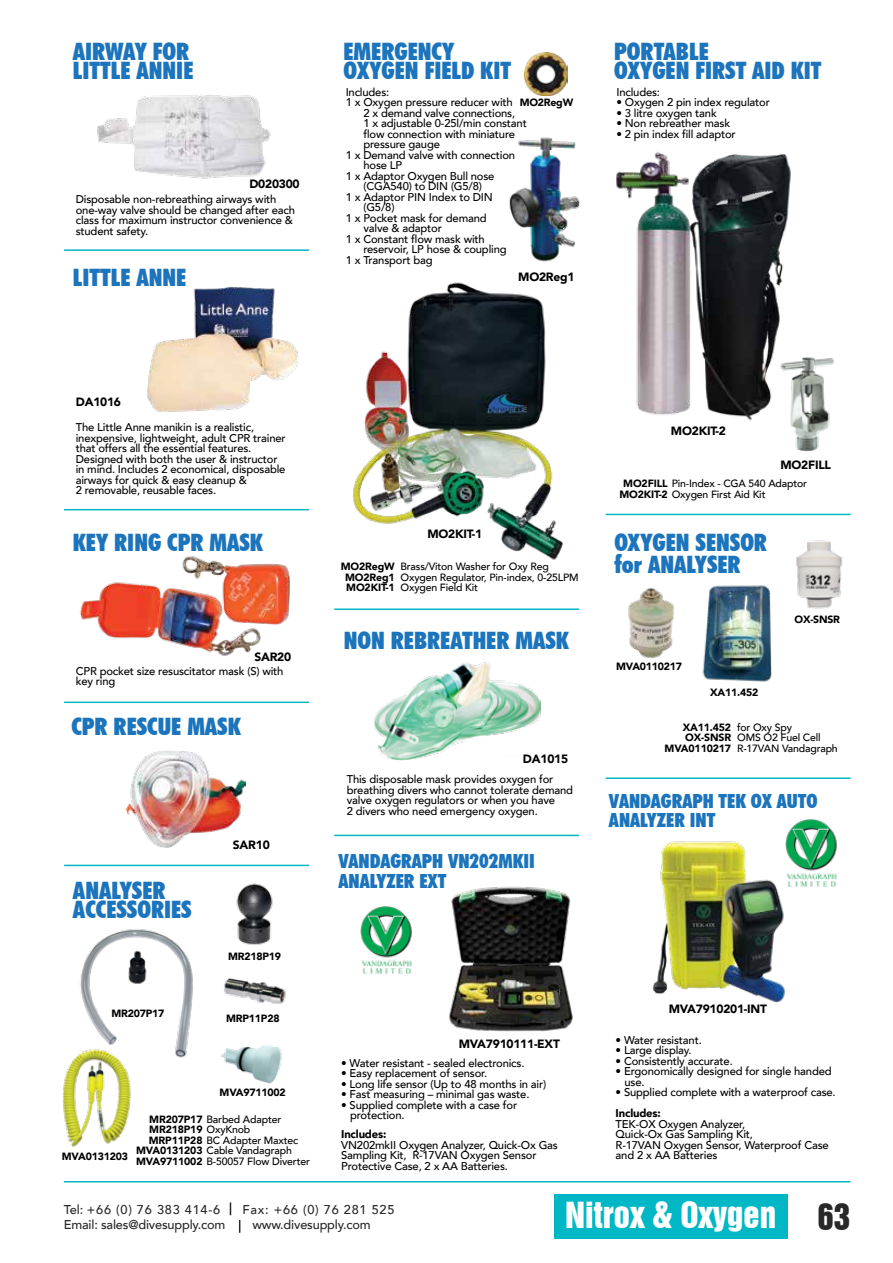
<style>
.page{position:relative;width:893px;height:1263px;background:#fff}
.page>*{position:absolute;margin:0;border:0;box-sizing:border-box;transform-origin:0 0}
.t1{font:33px "Swiss 921 BT Regular A";color:#fff}
.t2{font:900 condensed 24px/19.5px "Futura BT";color:#1c75bc}
.t3{font:900 condensed 19.5px/19.5px "Futura BT";color:#1c75bc}
.t4{font:500 12.75px "Avenir LT";letter-spacing:-.015em;color:#292829}
.t5{font:500 12.75px "Avenir LT";letter-spacing:.06em;color:#292829}
.t6{font:900 12px "Avenir LT";letter-spacing:-.02em;color:#000}
.t7{font:500 11.25px/10.5px "Avenir LT";letter-spacing:-.015em;color:#000}
.t8{font:900 11.25px "Avenir LT";letter-spacing:-.015em;color:#000}
.t9{font:500 10.5px/10.5px "Avenir LT";letter-spacing:-.015em;color:#000}
.t10{font:900 10.5px/10.5px "Avenir LT";letter-spacing:-.02em;color:#000;text-align:center}
.s1{font-weight:900}
.s2{font-weight:500}
.s3{color:#292829}
</style>
<div class="page">
<div style="left:554px;top:1194px;width:234px;height:44px;background:#00b7c6"></div>
<hr style="left:64px;top:1181px;width:786px;height:1px;background:#00b7c6">
<svg style="left:230px;top:1202px;width:1px;height:13px"></svg>
<svg style="left:239px;top:1220px;width:1px;height:13px"></svg>
<img style="left:97px;top:95px;width:174px;height:84px">
<img style="left:80px;top:556px;width:210px;height:100px">
<img style="left:374px;top:662px;width:166px;height:98px">
<img style="left:352px;top:282px;width:211px;height:278px">
<img style="left:525px;top:52px;width:43px;height:43px">
<img style="left:616px;top:151px;width:175px;height:270px">
<img style="left:779px;top:353px;width:55px;height:99px">
<img style="left:236px;top:883px;width:37px;height:62px">
<img style="left:80px;top:929px;width:113px;height:129px">
<img style="left:224px;top:977px;width:62px;height:27px">
<img style="left:796px;top:540px;width:47px;height:69px">
<img style="left:702px;top:585px;width:70px;height:97px">
<img style="left:147px;top:287px;width:151px;height:125px">
<img style="left:126px;top:750px;width:120px;height:97px">
<img style="left:509px;top:137px;width:71px;height:125px">
<img style="left:221px;top:1045px;width:61px;height:39px">
<img style="left:628px;top:587px;width:46px;height:71px">
<img style="left:653px;top:841px;width:133px;height:162px">
<img style="left:449px;top:886px;width:124px;height:146px">
<img style="left:62px;top:1043px;width:71px;height:104px">
<img style="left:360px;top:906px;width:52px;height:68px">
<img style="left:783px;top:819px;width:54px;height:71px">
<hr style="left:64px;top:249px;width:245px;height:2px;background:#00b7c6">
<hr style="left:334px;top:608px;width:245px;height:2px;background:#00b7c6">
<hr style="left:606px;top:514px;width:245px;height:1px;background:#00b7c6">
<hr style="left:606px;top:777px;width:245px;height:2px;background:#00b7c6">
<hr style="left:334px;top:835px;width:245px;height:1px;background:#00b7c6">
<hr style="left:64px;top:509px;width:245px;height:1px;background:#00b7c6">
<hr style="left:64px;top:701px;width:245px;height:2px;background:#00b7c6">
<hr style="left:64px;top:865px;width:245px;height:1px;background:#00b7c6">
<h2 class="t2" style="left:73px;top:41px;width:122px">AIRWAY FOR<br>LITTLE ANNIE</h2>
<p class="t6" style="left:249px;top:177px;width:52px">D020300</p>
<p class="t7" style="left:76px;top:195px;width:221px">Disposable non-rebreathing airways with one-way valve should be changed after each class for maximum instructor convenience &amp; student safety.</p>
<h2 class="t2" style="left:73px;top:268px;width:115px">LITTLE ANNE</h2>
<h2 class="t2" style="left:343px;top:41px;width:169px">EMERGENCY<br>OXYGEN FIELD KIT</h2>
<h2 class="t2" style="left:614px;top:41px;width:209px">PORTABLE<br>OXYGEN FIRST AID KIT</h2>
<p class="t7" style="left:346px;top:87px;width:45px">Includes:</p>
<p class="t7" style="left:346px;top:97px;width:169px">1 x Oxygen pressure reducer with</p>
<p class="t7" style="left:363px;top:108px;width:153px">2 x demand valve connections,</p>
<p class="t7" style="left:363px;top:118px;width:165px">1 x adjustable 0-25l/min constant</p>
<p class="t7" style="left:363px;top:129px;width:153px">flow connection with miniature</p>
<p class="t7" style="left:363px;top:139px;width:78px">pressure gauge</p>
<p class="t7" style="left:346px;top:150px;width:171px">1 x Demand valve with connection</p>
<p class="t7" style="left:363px;top:160px;width:40px">hose LP</p>
<p class="t7" style="left:346px;top:171px;width:150px">1 x Adaptor Oxygen Bull nose</p>
<p class="t7" style="left:363px;top:181px;width:120px">(CGA540) to DIN (G5/8)</p>
<p class="t7" style="left:346px;top:192px;width:149px">1 x Adaptor PIN Index to DIN</p>
<p class="t7" style="left:363px;top:202px;width:33px">(G5/8)</p>
<p class="t7" style="left:346px;top:213px;width:143px">1 x Pocket mask for demand</p>
<p class="t7" style="left:363px;top:223px;width:80px">valve &amp; adaptor</p>
<p class="t7" style="left:346px;top:234px;width:141px">1 x Constant flow mask with</p>
<p class="t7" style="left:363px;top:244px;width:145px">reservoir, LP hose &amp; coupling</p>
<p class="t7" style="left:346px;top:255px;width:88px">1 x Transport bag</p>
<p class="t10" style="left:520px;top:97px;width:55px">MO2RegW</p>
<p class="t6" style="left:518px;top:270px;width:58px">MO2Reg1</p>
<p class="t7" style="left:616px;top:87px;width:45px">Includes:</p>
<p class="t7" style="left:616px;top:97px;width:155px">• Oxygen 2 pin index regulator</p>
<p class="t7" style="left:616px;top:108px;width:102px">• 3 litre oxygen tank</p>
<p class="t7" style="left:616px;top:118px;width:115px">• Non rebreather mask</p>
<p class="t7" style="left:616px;top:129px;width:121px">• 2 pin index fill adaptor</p>
<p class="t6" style="left:76px;top:395px;width:47px">DA1016</p>
<p class="t7" style="left:76px;top:423px;width:211px">The Little Anne manikin is a realistic, inexpensive, lightweight, adult CPR trainer that offers all the essential features.<br>Designed with both the user &amp; instructor in mind. Includes 2 economical, disposable airways for quick &amp; easy cleanup &amp;<br>2 removable, reusable faces.</p>
<h2 class="t2" style="left:73px;top:532px;width:192px">KEY RING CPR MASK</h2>
<p class="t6" style="left:254px;top:649px;width:38px">SAR20</p>
<p class="t7" style="left:76px;top:666px;width:209px">CPR pocket size resuscitator mask (S) with key ring</p>
<h2 class="t2" style="left:71px;top:717px;width:171px">CPR RESCUE MASK</h2>
<h2 class="t2" style="left:73px;top:880px;width:120px">ANALYSER<br>ACCESSORIES</h2>
<p class="t10" style="left:112px;top:1008px;width:54px">MR207P17</p>
<p class="t6" style="left:233px;top:837px;width:38px">SAR10</p>
<p class="t10" style="left:228px;top:951px;width:54px">MR218P19</p>
<p class="t10" style="left:226px;top:1012px;width:55px">MRP11P28</p>
<p class="t10" style="left:220px;top:1087px;width:68px">MVA9711002</p>
<p class="t10" style="left:62px;top:1151px;width:68px">MVA0131203</p>
<p class="t9" style="left:149px;top:1114px;width:134px"><span class="s1">MR207P17</span> Barbed Adapter</p>
<p class="t10" style="left:149px;top:1124px;width:103px">MR218P19 <span class="s2">OxyKnob</span></p>
<p class="t9" style="left:149px;top:1135px;width:151px"><span class="s1">MRP11P28</span> BC Adapter Maxtec</p>
<p class="t9" style="left:136px;top:1146px;width:157px"><span class="s1">MVA0131203</span> Cable Vandagraph</p>
<p class="t9" style="left:136px;top:1156px;width:175px"><span class="s1">MVA9711002</span> B-50057 Flow Diverter</p>
<p class="t6" style="left:427px;top:526px;width:56px">MO2KIT-1</p>
<p class="t9" style="left:400px;top:562px;width:180px">Brass/Viton Washer for Oxy Reg<br>Oxygen Regulator, Pin-index, 0-25LPM<br>Oxygen Field Kit</p>
<p class="t10" style="left:341px;top:561px;width:55px">MO2RegW<br>MO2Reg1<br>MO2KIT-1</p>
<h2 class="t2" style="left:344px;top:631px;width:227px">NON REBREATHER MASK</h2>
<p class="t6" style="left:523px;top:751px;width:47px">DA1015</p>
<p class="t7" style="left:347px;top:774px;width:228px">This disposable mask provides oxygen for breathing divers who cannot tolerate demand valve oxygen regulators or when you have<br>2 divers who need emergency oxygen.</p>
<h3 class="t3" style="left:338px;top:851px;width:198px">VANDAGRAPH VN202MKII<br>ANALYZER EXT</h3>
<p class="t6" style="left:459px;top:1036px;width:103px">MVA7910111-EXT</p>
<p class="t7" style="left:341px;top:1058px;width:185px">• Water resistant - sealed electronics.</p>
<p class="t7" style="left:341px;top:1068px;width:148px">• Easy replacement of sensor.</p>
<p class="t7" style="left:341px;top:1079px;width:207px">• Long life sensor (Up to 48 months in air)</p>
<p class="t7" style="left:341px;top:1089px;width:190px">• Fast measuring – minimal gas waste.</p>
<p class="t7" style="left:350px;top:1100px;width:169px;text-indent:-9px">• Supplied complete with a case for protection.</p>
<p class="t8" style="left:341px;top:1127px;width:47px">Includes:</p>
<p class="t7" style="left:341px;top:1140px;width:218px">VN202mkII Oxygen Analyzer, Quick-Ox Gas<br>Sampling Kit, R-17VAN Oxygen Sensor<br>Protective Case, 2 x AA Batteries.</p>
<p class="t6" style="left:671px;top:423px;width:56px">MO2KIT-2</p>
<p class="t6" style="left:780px;top:457px;width:52px">MO2FILL</p>
<p class="t9" style="left:619px;top:479px;width:189px;text-indent:4px"><span class="s1">MO2FILL</span> Pin-Index - CGA 540 Adaptor<br><span class="s1">MO2KIT-2</span> Oxygen First Aid Kit</p>
<h2 class="t2" style="left:614px;top:531px;width:154px;line-height:22.5px">OXYGEN SENSOR for ANALYSER</h2>
<p class="t10" style="left:616px;top:661px;width:68px">MVA0110217</p>
<p class="t10" style="left:710px;top:687px;width:50px">XA11.452</p>
<p class="t10" style="left:794px;top:614px;width:47px">OX-SNSR</p>
<p class="t9" style="left:737px;top:722px;width:102px">for Oxy Spy<br>OMS O2 Fuel Cell<br>R-17VAN Vandagraph</p>
<p class="t10" style="left:665px;top:722px;width:68px;text-align:right">XA11.452<br>OX-SNSR<br>MVA0110217</p>
<h3 class="t3" style="left:609px;top:791px;width:210px">VANDAGRAPH TEK OX AUTO<br>ANALYZER INT</h3>
<p class="t6" style="left:669px;top:1001px;width:100px">MVA7910201-INT</p>
<p class="t7" style="left:616px;top:1035px;width:88px">• Water resistant.</p>
<p class="t7" style="left:616px;top:1045px;width:78px">• Large display.</p>
<p class="t7" style="left:616px;top:1056px;width:119px">• Consistently accurate.</p>
<p class="t7" style="left:624px;top:1066px;width:209px;text-indent:-9px">• Ergonomically designed for single handed use.</p>
<p class="t7" style="left:616px;top:1087px;width:222px">• Supplied complete with a waterproof case.</p>
<p class="t8" style="left:616px;top:1106px;width:47px">Includes:</p>
<p class="t7" style="left:616px;top:1119px;width:215px">TEK-OX Oxygen Analyzer,<br>Quick-Ox Gas Sampling Kit,<br>R-17VAN Oxygen Sensor, Waterproof Case and 2 x AA Batteries</p>
<p class="t5" style="left:64px;top:1202px;width:158px">Tel: +66 (0) 76 383 414-6</p>
<p class="t5" style="left:242px;top:1202px;width:154px">Fax: +66 (0) 76 281 525</p>
<p class="t4" style="left:64px;top:1217px;width:163px">Email: sales@divesupply.com</p>
<p class="t4" style="left:252px;top:1217px;width:120px">www.divesupply.com</p>
<h1 class="t1" style="left:565px;top:1194px;width:287px">Nitrox &amp; Oxygen <span class="s3">63</span></h1>
</div>
